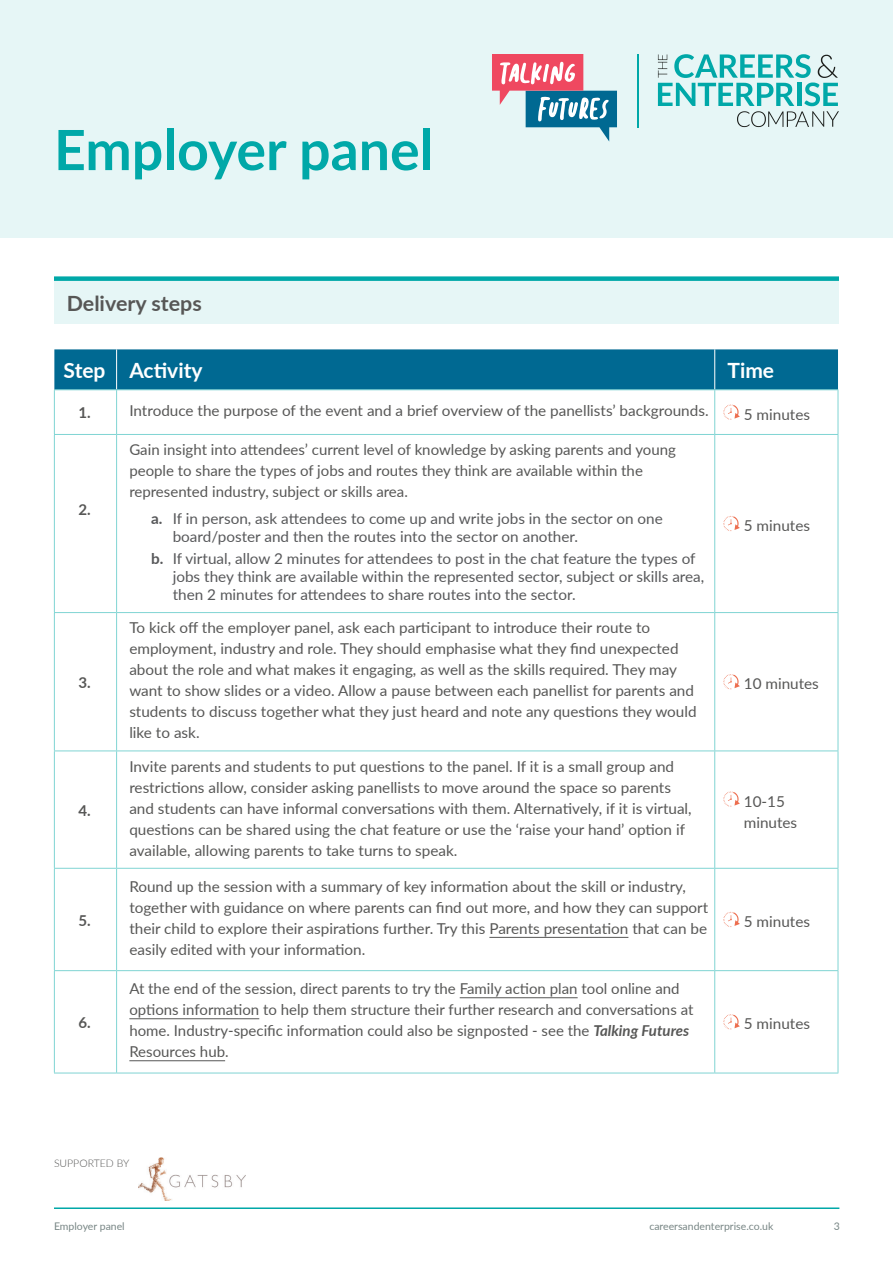
<style>
.page{position:relative;width:893px;height:1263px;background:#fff}
.page>*{position:absolute;margin:0;border:0;box-sizing:border-box;transform-origin:0 0}
.t1{font:700 55.5px "Lato";color:#00a8a8}
.Heading_white{font:700 21px "Lato";color:#fff}
.Heading{font:700 21px "Lato";color:#575756}
.Body_grey{font:15px/21px "Lato";color:#575756}
.t2{font:15px/18px "Lato";color:#57585a}
.Body_grey-2{font:700 15px "Lato";color:#575756}
.t3{font:10.5px "Lato";color:#788685}
.t4{font:300 10.5px "Lato";color:#575756}
.s1{font-weight:700}
.s2{font-weight:700;font-style:italic}
</style>
<div class="page">
<div style="left:0;top:0;width:893px;height:237px;background:#e6f6f6"></div>
<hr style="left:637px;top:54px;width:2px;height:73px;background:#00a8a8">
<svg style="left:658px;top:54px;width:181px;height:73px"></svg>
<hr style="left:54px;top:1207px;width:785px;height:2px;background:#00a8a8">
<img style="left:139px;top:1157px;width:107px;height:43px">
<svg style="left:492px;top:54px;width:125px;height:88px"></svg>
<div style="left:54px;top:349px;width:784px;height:40px;background:#006992"></div>
<hr style="left:116px;top:349px;width:1px;height:40px;background:#fff">
<hr style="left:714px;top:349px;width:1px;height:40px;background:#fff">
<hr style="left:54px;top:390px;width:1px;height:44px;background:#80d4d3">
<hr style="left:54px;top:435px;width:1px;height:177px;background:#80d4d3">
<hr style="left:54px;top:613px;width:1px;height:137px;background:#80d4d3">
<hr style="left:54px;top:751px;width:1px;height:117px;background:#80d4d3">
<hr style="left:54px;top:869px;width:1px;height:101px;background:#80d4d3">
<hr style="left:54px;top:971px;width:1px;height:102px;background:#80d4d3">
<hr style="left:54px;top:389px;width:63px;height:1px;background:#80d4d3">
<hr style="left:54px;top:434px;width:63px;height:1px;background:#80d4d3">
<hr style="left:54px;top:612px;width:63px;height:1px;background:#80d4d3">
<hr style="left:54px;top:750px;width:63px;height:1px;background:#80d4d3">
<hr style="left:54px;top:868px;width:63px;height:1px;background:#80d4d3">
<hr style="left:54px;top:970px;width:63px;height:1px;background:#80d4d3">
<hr style="left:54px;top:1073px;width:63px;height:1px;background:#80d4d3">
<hr style="left:116px;top:390px;width:1px;height:44px;background:#80d4d3">
<hr style="left:116px;top:435px;width:1px;height:177px;background:#80d4d3">
<hr style="left:116px;top:613px;width:1px;height:137px;background:#80d4d3">
<hr style="left:116px;top:751px;width:1px;height:117px;background:#80d4d3">
<hr style="left:116px;top:869px;width:1px;height:101px;background:#80d4d3">
<hr style="left:116px;top:971px;width:1px;height:102px;background:#80d4d3">
<hr style="left:117px;top:389px;width:598px;height:1px;background:#80d4d3">
<hr style="left:117px;top:434px;width:598px;height:1px;background:#80d4d3">
<hr style="left:117px;top:612px;width:598px;height:1px;background:#80d4d3">
<hr style="left:117px;top:750px;width:598px;height:1px;background:#80d4d3">
<hr style="left:117px;top:868px;width:598px;height:1px;background:#80d4d3">
<hr style="left:117px;top:970px;width:598px;height:1px;background:#80d4d3">
<hr style="left:117px;top:1073px;width:598px;height:1px;background:#80d4d3">
<hr style="left:714px;top:390px;width:1px;height:44px;background:#80d4d3">
<hr style="left:714px;top:435px;width:1px;height:177px;background:#80d4d3">
<hr style="left:714px;top:613px;width:1px;height:137px;background:#80d4d3">
<hr style="left:714px;top:751px;width:1px;height:117px;background:#80d4d3">
<hr style="left:714px;top:869px;width:1px;height:101px;background:#80d4d3">
<hr style="left:714px;top:971px;width:1px;height:102px;background:#80d4d3">
<hr style="left:715px;top:389px;width:123px;height:1px;background:#80d4d3">
<hr style="left:838px;top:390px;width:1px;height:44px;background:#80d4d3">
<hr style="left:838px;top:435px;width:1px;height:177px;background:#80d4d3">
<hr style="left:838px;top:613px;width:1px;height:137px;background:#80d4d3">
<hr style="left:838px;top:751px;width:1px;height:117px;background:#80d4d3">
<hr style="left:838px;top:869px;width:1px;height:101px;background:#80d4d3">
<hr style="left:838px;top:971px;width:1px;height:102px;background:#80d4d3">
<hr style="left:715px;top:434px;width:123px;height:1px;background:#80d4d3">
<hr style="left:715px;top:612px;width:123px;height:1px;background:#80d4d3">
<hr style="left:715px;top:750px;width:123px;height:1px;background:#80d4d3">
<hr style="left:715px;top:868px;width:123px;height:1px;background:#80d4d3">
<hr style="left:715px;top:970px;width:123px;height:1px;background:#80d4d3">
<hr style="left:715px;top:1073px;width:123px;height:1px;background:#80d4d3">
<svg style="left:723px;top:404px;width:17px;height:16px"></svg>
<svg style="left:723px;top:516px;width:17px;height:15px"></svg>
<svg style="left:723px;top:674px;width:17px;height:15px"></svg>
<svg style="left:723px;top:791px;width:17px;height:16px"></svg>
<hr style="left:489px;top:937px;width:139px;height:1px;background:#575756">
<svg style="left:723px;top:912px;width:17px;height:15px"></svg>
<hr style="left:460px;top:997px;width:118px;height:1px;background:#575756">
<hr style="left:129px;top:1018px;width:130px;height:1px;background:#575756">
<hr style="left:129px;top:1060px;width:96px;height:1px;background:#575756">
<svg style="left:723px;top:1014px;width:17px;height:15px"></svg>
<div style="left:54px;top:281px;width:785px;height:42px;background:#e6f6f6"></div>
<div style="left:54px;top:276px;width:785px;height:5px;background:#00a8a8"></div>
<h1 class="t1" style="left:54px;top:109px;width:381px">Employer panel</h1>
<p class="Heading" style="left:67px;top:287px;width:136px">Delivery steps</p>
<p class="Heading_white" style="left:64px;top:355px;width:43px">Step</p>
<p class="Heading_white" style="left:129px;top:355px;width:75px">Activity</p>
<p class="Heading_white" style="left:727px;top:355px;width:48px">Time</p>
<p class="Body_grey-2" style="left:78px;top:402px;width:14px">1.</p>
<p class="Body_grey" style="left:129px;top:399px;width:581px">Introduce the purpose of the event and a brief overview of the panellists’ backgrounds.</p>
<p class="Body_grey" style="left:744px;top:403px;width:68px">5 minutes</p>
<p class="Body_grey-2" style="left:78px;top:498px;width:14px">2.</p>
<p class="Body_grey-2" style="left:78px;top:671px;width:14px">3.</p>
<p class="Body_grey-2" style="left:78px;top:799px;width:14px">4.</p>
<p class="Body_grey-2" style="left:78px;top:909px;width:14px">5.</p>
<p class="Body_grey-2" style="left:78px;top:1011px;width:14px">6.</p>
<p class="Body_grey" style="left:129px;top:438px;width:548px">Gain insight into attendees’ current level of knowledge by asking parents and young people to share the types of jobs and routes they think are available within the represented industry, subject or skills area.</p>
<p class="t2" style="left:173px;top:508px;width:492px;text-indent:-22px"><span class="s1">a.</span> If in person, ask attendees to come up and write jobs in the sector on one board/poster and then the routes into the sector on another.</p>
<p class="t2" style="left:173px;top:549px;width:533px;text-indent:-22px"><span class="s1">b.</span> If virtual, allow 2 minutes for attendees to post in the chat feature the types of jobs they think are available within the represented sector, subject or skills area, then 2 minutes for attendees to share routes into the sector.</p>
<p class="Body_grey" style="left:129px;top:616px;width:569px">To kick off the employer panel, ask each participant to introduce their route to employment, industry and role. They should emphasise what they find unexpected about the role and what makes it engaging, as well as the skills required. They may want to show slides or a video. Allow a pause between each panellist for parents and students to discuss together what they just heard and note any questions they would like to ask.</p>
<p class="Body_grey" style="left:129px;top:755px;width:564px">Invite parents and students to put questions to the panel. If it is a small group and restrictions allow, consider asking panellists to move around the space so parents and students can have informal conversations with them. Alternatively, if it is virtual, questions can be shared using the chat feature or use the ‘raise your hand’ option if available, allowing parents to take turns to speak.</p>
<p class="Body_grey" style="left:129px;top:875px;width:580px">Round up the session with a summary of key information about the skill or industry, together with guidance on where parents can find out more, and how they can support their child to explore their aspirations further. Try this Parents presentation that can be easily edited with your information.</p>
<p class="Body_grey" style="left:129px;top:978px;width:566px">At the end of the session, direct parents to try the Family action plan tool online and options information to help them structure their further research and conversations at home. Industry-specific information could also be signposted - see the <span class="s2">Talking Futures </span>Resources hub.</p>
<p class="Body_grey" style="left:744px;top:515px;width:68px">5 minutes</p>
<p class="Body_grey" style="left:744px;top:673px;width:77px">10 minutes</p>
<p class="Body_grey" style="left:744px;top:790px;width:55px">10-15 minutes</p>
<p class="Body_grey" style="left:744px;top:910px;width:68px">5 minutes</p>
<p class="Body_grey" style="left:744px;top:1013px;width:68px">5 minutes</p>
<p class="t4" style="left:54px;top:1156px;width:77px">SUPPORTED BY</p>
<p class="t3" style="left:54px;top:1218px;width:72px">Employer panel</p>
<p class="t3" style="left:649px;top:1218px;width:125px">careersandenterprise.co.uk</p>
<p class="t3" style="left:834px;top:1218px;width:8px">3</p>
</div>
